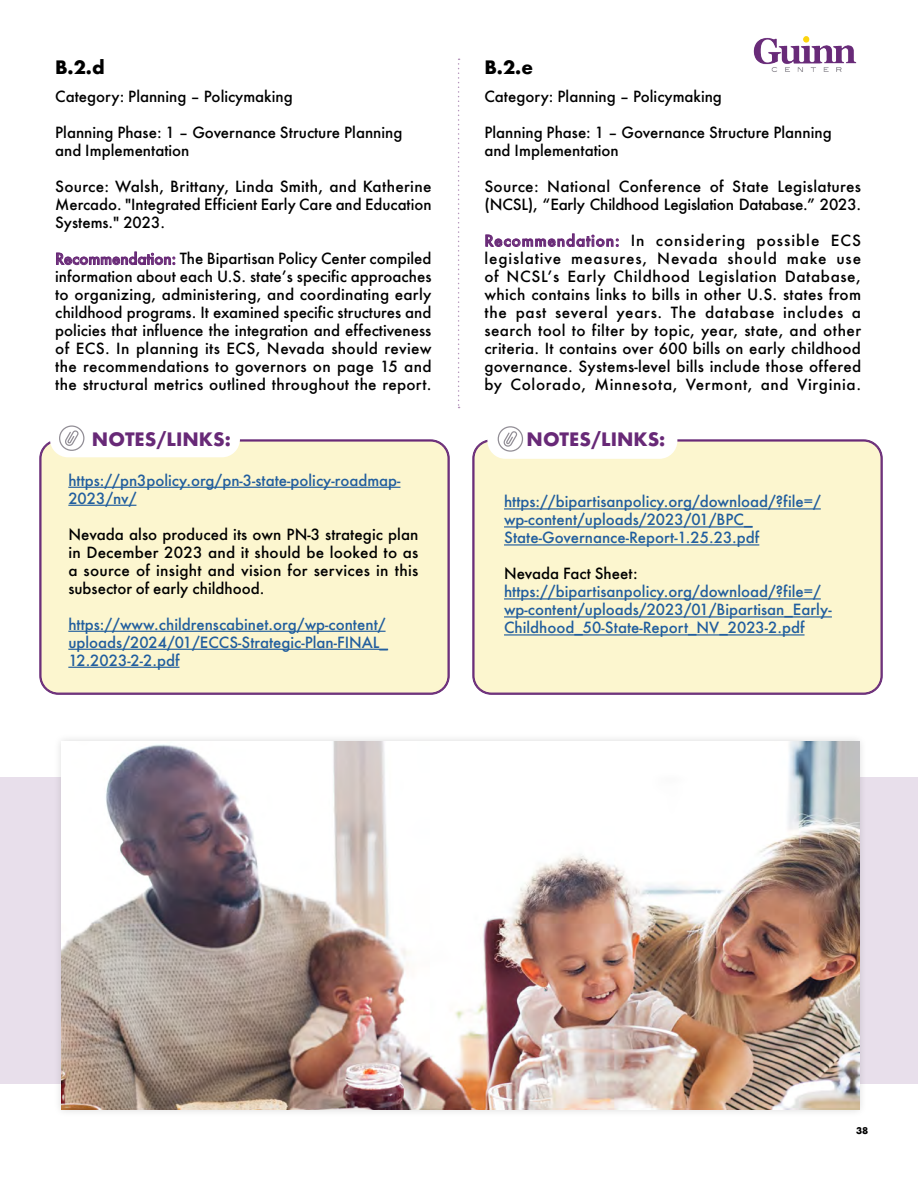
<style>
.page{position:relative;width:918px;height:1188px;background:#fff}
.page>*{position:absolute;margin:0;border:0;box-sizing:border-box;transform-origin:0 0}
.t1{font:700 18px "Futura";color:#682977}
.t2{font:700 18px "Futura";color:#000}
.t3{font:500 15px/18px "Futura";color:#000;text-align:justify}
.t4{font:500 15px/18px "Futura";color:#215e9e}
.t5{font:700 9px "Futura";color:#000}
.s1{color:#682977}
</style>
<div class="page">
<img style="left:753px;top:36px;width:104px;height:36px">
<div style="left:0;top:777px;width:918px;height:307px;background:#e8dfeb"></div>
<div style="left:40px;top:440px;width:409px;height:254px;background:#fcf6cf;border-radius:18px"></div>
<div style="left:41px;top:441px;width:407px;height:252px;border:1px solid #682977;border-radius:17px"></div>
<div style="left:50px;top:419px;width:190px;height:38px;background:#fff;border-radius:18px"></div>
<svg style="left:59px;top:425px;width:25px;height:26px"></svg>
<div style="left:473px;top:440px;width:409px;height:254px;background:#fcf6cf;border-radius:18px"></div>
<div style="left:474px;top:441px;width:407px;height:252px;border:1px solid #682977;border-radius:17px"></div>
<div style="left:487px;top:421px;width:190px;height:38px;background:#fff;border-radius:18px"></div>
<svg style="left:498px;top:426px;width:25px;height:26px"></svg>
<svg style="left:458px;top:59px;width:2px;height:349px"></svg>
<hr style="left:68px;top:487px;width:332px;height:1px;background:#215e9e">
<hr style="left:68px;top:505px;width:68px;height:1px;background:#215e9e">
<hr style="left:68px;top:631px;width:318px;height:1px;background:#215e9e">
<hr style="left:68px;top:649px;width:320px;height:1px;background:#215e9e">
<hr style="left:68px;top:667px;width:111px;height:1px;background:#215e9e">
<hr style="left:504px;top:508px;width:317px;height:2px;background:#215e9e">
<hr style="left:504px;top:526px;width:249px;height:2px;background:#215e9e">
<hr style="left:504px;top:544px;width:255px;height:2px;background:#215e9e">
<hr style="left:504px;top:598px;width:317px;height:2px;background:#215e9e">
<hr style="left:504px;top:616px;width:328px;height:2px;background:#215e9e">
<hr style="left:504px;top:634px;width:301px;height:2px;background:#215e9e">
<div style="left:53px;top:733px;width:815px;height:384px;background:#000;opacity:.15"></div>
<img style="left:61px;top:742px;width:798px;height:367px">
<p class="t2" style="left:55px;top:54px;width:51px">B.2.d</p>
<p class="t3" style="left:55px;top:88px;width:239px">Category: Planning – Policymaking</p>
<p class="t3" style="left:55px;top:124px;width:349px">Planning Phase: 1 – Governance Structure Planning and Implementation</p>
<p class="t3" style="left:55px;top:178px;width:378px">Source: Walsh, Brittany, Linda Smith, and Katherine Mercado. "Integrated Efficient Early Care and Education Systems." 2023.</p>
<p class="t3" style="left:55px;top:250px;width:378px"><span class="s1">Recommendation:</span> The Bipartisan Policy Center compiled information about each U.S. state’s specific approaches to organizing, administering, and coordinating early childhood programs. It examined specific structures and policies that influence the integration and effectiveness of ECS. In planning its ECS, Nevada should review the recommendations to governors on page 15 and the structural metrics outlined throughout the report.</p>
<p class="t1" style="left:92px;top:427px;width:140px">NOTES/LINKS:</p>
<p class="t4" style="left:68px;top:471px;width:334px">https://pn3policy.org/pn-3-state-policy-roadmap-<br>2023/nv/</p>
<p class="t3" style="left:68px;top:525px;width:352px">Nevada also produced its own PN-3 strategic plan in December 2023 and it should be looked to as a source of insight and vision for services in this subsector of early childhood.</p>
<p class="t4" style="left:68px;top:615px;width:321px">https://www.childrenscabinet.org/wp-content/ uploads/2024/01/ECCS-Strategic-Plan-FINAL_<br>12.2023-2-2.pdf</p>
<p class="t2" style="left:484px;top:54px;width:50px">B.2.e</p>
<p class="t3" style="left:484px;top:88px;width:239px">Category: Planning – Policymaking</p>
<p class="t3" style="left:484px;top:124px;width:349px">Planning Phase: 1 – Governance Structure Planning and Implementation</p>
<p class="t3" style="left:484px;top:178px;width:378px">Source: National Conference of State Legislatures (NCSL), “Early Childhood Legislation Database.” 2023.</p>
<p class="t3" style="left:484px;top:232px;width:378px"><span class="s1">Recommendation:</span> In considering possible ECS legislative measures, Nevada should make use of NCSL’s Early Childhood Legislation Database, which contains links to bills in other U.S. states from the past several years. The database includes a search tool to filter by topic, year, state, and other criteria. It contains over 600 bills on early childhood governance. Systems-level bills include those offered by Colorado, Minnesota, Vermont, and Virginia.</p>
<p class="t1" style="left:526px;top:427px;width:140px">NOTES/LINKS:</p>
<p class="t4" style="left:504px;top:493px;width:318px">https://bipartisanpolicy.org/download/?file=/ wp-content/uploads/2023/01/BPC_<br>State-Governance-Report-1.25.23.pdf</p>
<p class="t3" style="left:504px;top:565px;width:135px">Nevada Fact Sheet:</p>
<p class="t4" style="left:504px;top:583px;width:329px">https://bipartisanpolicy.org/download/?file=/ wp-content/uploads/2023/01/Bipartisan_Early-<br>Childhood_50-State-Report_NV_2023-2.pdf</p>
<p class="t5" style="left:856px;top:1124px;width:14px">38</p>
</div>
